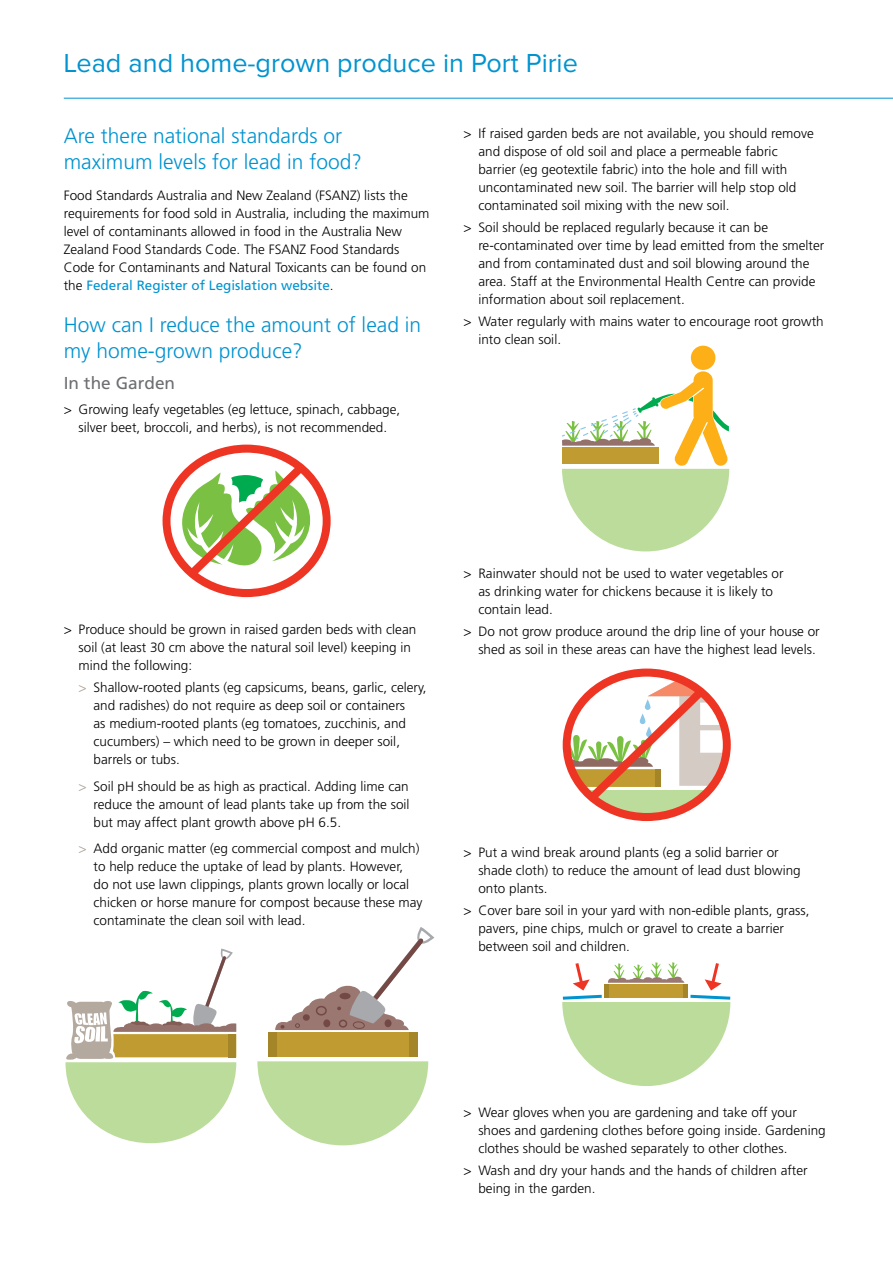
<style>
.page{position:relative;width:893px;height:1263px;background:#fff}
.page>*{position:absolute;margin:0;border:0;box-sizing:border-box;transform-origin:0 0}
.t1{font:27px "Proxima Nova";color:#0093d0}
.t2{font:300 21px/25.5px "Frutiger";color:#0093d0}
.t3{font:17.25px "Frutiger";color:#6d6e71}
.t4{font:300 13.5px/18px "Frutiger LT Std";color:#000}
.t5{font:300 13.5px/18px "Frutiger";color:#000}
.s1{font-weight:400;color:#0093d0}
.s2{font-family:"Frutiger"}
.s3{color:#aca095}
</style>
<div class="page">
<hr style="left:64px;top:98px;width:829px;height:1px;background:#0093d0">
<svg style="left:163px;top:445px;width:168px;height:152px"></svg>
<svg style="left:65px;top:948px;width:171px;height:195px"></svg>
<div style="left:229px;top:1034px;width:7px;height:23px;background:#a48629"></div>
<div style="left:691px;top:346px;width:24px;height:24px;background:#fcaf17;border-radius:50%"></div>
<svg style="left:562px;top:371px;width:167px;height:180px"></svg>
<svg style="left:563px;top:668px;width:168px;height:153px"></svg>
<svg style="left:562px;top:962px;width:169px;height:124px"></svg>
<svg style="left:257px;top:1061px;width:171px;height:84px"></svg>
<div style="left:269px;top:1032px;width:146px;height:25px;background:#bf9b31"></div>
<svg style="left:275px;top:927px;width:160px;height:103px"></svg>
<div style="left:269px;top:1032px;width:8px;height:25px;background:#a48629"></div>
<div style="left:409px;top:1032px;width:8px;height:25px;background:#a48629"></div>
<h1 class="t1" style="left:64px;top:48px;width:516px">Lead and home-grown produce in Port Pirie</h1>
<h2 class="t2" style="left:64px;top:124px;width:300px">Are there national standards or maximum levels for lead in food?</h2>
<p class="t5" style="left:64px;top:186px;width:367px">Food Standards Australia and New Zealand (FSANZ) lists the requirements for food sold in Australia, including the maximum level of contaminants allowed in food in the Australia New Zealand Food Standards Code. The FSANZ Food Standards Code for Contaminants and Natural Toxicants can be found on the <span class="s1">Federal Register of Legislation website</span>.</p>
<h2 class="t2" style="left:64px;top:312px;width:359px">How can I reduce the amount of lead in my home-grown produce?</h2>
<p class="t3" style="left:64px;top:373px;width:113px">In the Garden</p>
<p class="t5" style="left:64px;top:400px;width:338px;text-align:center">&gt; Growing leafy vegetables (eg lettuce, spinach, cabbage, silver beet, broccoli, and herbs), is not recommended.</p>
<p class="t4" style="left:478px;top:124px;width:337px;text-indent:-15px"><span class="s2">&gt;</span> If raised garden beds are not available, you should remove and dispose of old soil and place a permeable fabric barrier (eg geotextile fabric) into the hole and fill with uncontaminated new soil. The barrier will help stop old contaminated soil mixing with the new soil.</p>
<p class="t4" style="left:478px;top:218px;width:348px;text-indent:-15px"><span class="s2">&gt;</span> Soil should be replaced regularly because it can be re-contaminated over time by lead emitted from the smelter and from contaminated dust and soil blowing around the area. Staff at the Environmental Health Centre can provide information about soil replacement.</p>
<p class="t4" style="left:478px;top:313px;width:347px;text-indent:-15px"><span class="s2">&gt;</span> Water regularly with mains water to encourage root growth into clean soil.</p>
<p class="t5" style="left:79px;top:620px;width:339px;text-indent:-15px">&gt; Produce should be grown in raised garden beds with clean soil (at least 30 cm above the natural soil level) keeping in mind the following:</p>
<p class="t5" style="left:94px;top:679px;width:335px;text-indent:-15px"><span class="s3">&gt;</span> Shallow-rooted plants (eg capsicums, beans, garlic, celery, and radishes) do not require as deep soil or containers<br>as medium-rooted plants (eg tomatoes, zucchinis, and cucumbers) – which need to be grown in deeper soil, barrels or tubs.</p>
<p class="t5" style="left:94px;top:777px;width:318px;text-align:justify;text-indent:-15px"><span class="s3">&gt;</span> Soil pH should be as high as practical. Adding lime can reduce the amount of lead plants take up from the soil but may affect plant growth above pH 6.5.</p>
<p class="t5" style="left:94px;top:840px;width:330px;text-indent:-15px"><span class="s3">&gt;</span> Add organic matter (eg commercial compost and mulch) to help reduce the uptake of lead by plants. However,<br>do not use lawn clippings, plants grown locally or local chicken or horse manure for compost because these may contaminate the clean soil with lead.</p>
<p class="t4" style="left:478px;top:565px;width:307px;text-indent:-15px"><span class="s2">&gt;</span> Rainwater should not be used to water vegetables or as drinking water for chickens because it is likely to contain lead.</p>
<p class="t4" style="left:463px;top:623px;width:358px;text-align:right"><span class="s2">&gt;</span> Do not grow produce around the drip line of your house or shed as soil in these areas can have the highest lead levels.</p>
<p class="t4" style="left:478px;top:843px;width:324px;text-indent:-15px"><span class="s2">&gt;</span> Put a wind break around plants (eg a solid barrier or shade cloth) to reduce the amount of lead dust blowing onto plants.</p>
<p class="t4" style="left:478px;top:901px;width:333px;text-indent:-15px"><span class="s2">&gt;</span> Cover bare soil in your yard with non-edible plants, grass, pavers, pine chips, mulch or gravel to create a barrier between soil and children.</p>
<p class="t4" style="left:478px;top:1104px;width:349px;text-indent:-15px"><span class="s2">&gt;</span> Wear gloves when you are gardening and take off your shoes and gardening clothes before going inside. Gardening clothes should be washed separately to other clothes.</p>
<p class="t4" style="left:478px;top:1162px;width:331px;text-indent:-15px"><span class="s2">&gt;</span> Wash and dry your hands and the hands of children after being in the garden.</p>
</div>
